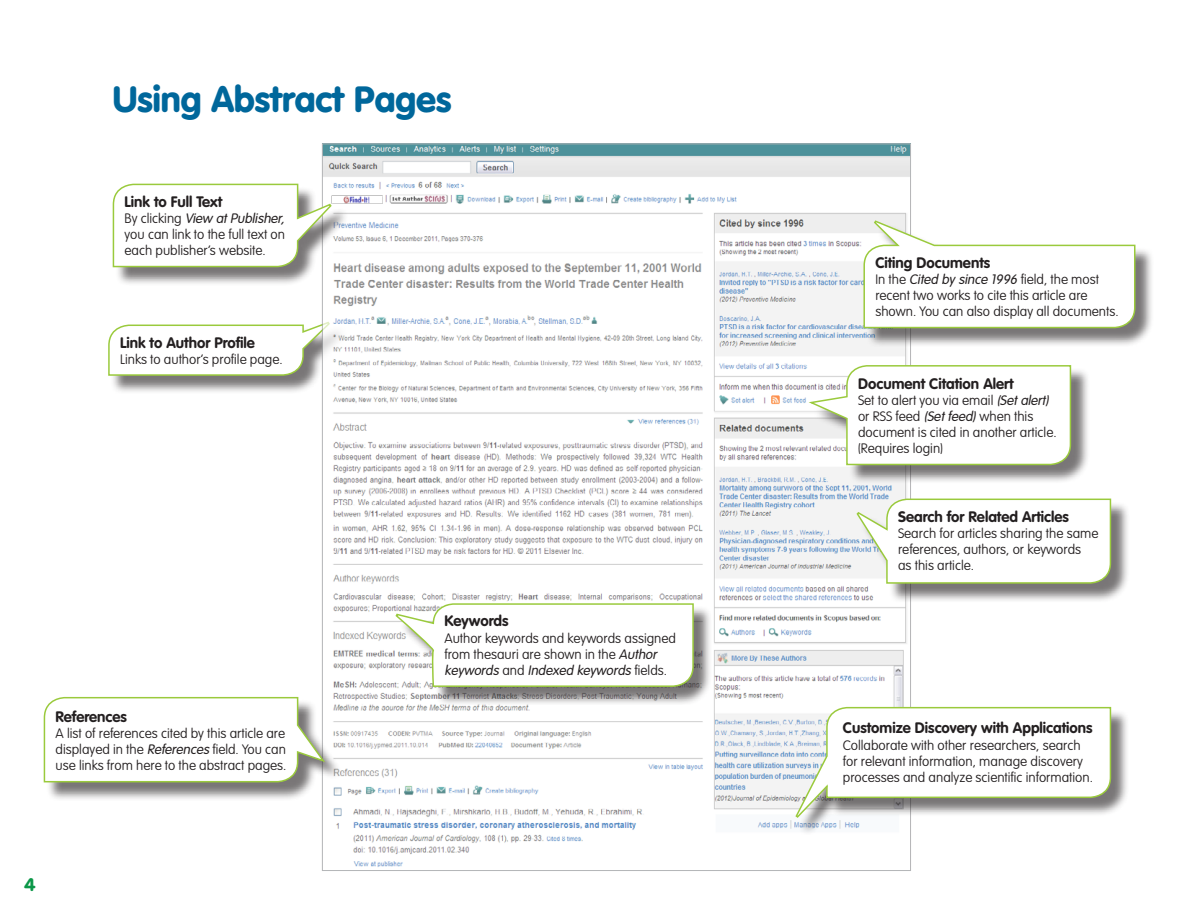
<style>
.page{position:relative;width:1188px;height:918px;background:#fff}
.page>*{position:absolute;margin:0;border:0;box-sizing:border-box;transform-origin:0 0}
.t1{font:900 36px "VAG Rounded";color:#00679b}
.t2{font:900 18px "VAG Rounded";color:#0b9748}
.t3{font:700 15px "VAG Rounded";color:#231f20}
.t4{font:100 13.5px/16.2px "VAG Rounded";color:#231f20}
.s1{font-weight:300;font-style:italic}
</style>
<div class="page">
<div style="left:110px;top:325px;width:237px;height:70px;background:#231f20;opacity:.61"></div>
<svg style="left:108px;top:324px;width:214px;height:53px"></svg>
<img style="left:324px;top:145px;width:585px;height:722px">
<img style="left:349px;top:196px;width:34px;height:7px">
<div style="left:866px;top:224px;width:288px;height:123px;background:#231f20;opacity:.61"></div>
<svg style="left:863px;top:219px;width:273px;height:110px"></svg>
<div style="left:399px;top:606px;width:313px;height:99px;background:#231f20;opacity:.61"></div>
<svg style="left:395px;top:603px;width:300px;height:85px"></svg>
<div style="left:46px;top:699px;width:296px;height:102px;background:#231f20;opacity:.61"></div>
<svg style="left:43px;top:696px;width:284px;height:87px"></svg>
<div style="left:813px;top:367px;width:277px;height:117px;background:#231f20;opacity:.61"></div>
<svg style="left:806px;top:364px;width:266px;height:102px"></svg>
<div style="left:799px;top:709px;width:331px;height:127px;background:#231f20;opacity:.61"></div>
<svg style="left:794px;top:706px;width:318px;height:113px"></svg>
<div style="left:860px;top:501px;width:270px;height:101px;background:#231f20;opacity:.61"></div>
<svg style="left:856px;top:498px;width:256px;height:86px"></svg>
<div style="left:115px;top:186px;width:234px;height:100px;background:#231f20;opacity:.61"></div>
<svg style="left:112px;top:183px;width:221px;height:85px"></svg>
<h1 class="t1" style="left:113px;top:78px;width:340px">Using Abstract Pages</h1>
<p class="t3" style="left:125px;top:193px;width:99px">Link to Full Text</p>
<p class="t4" style="left:125px;top:211px;width:164px">B y c l i c k i n g <span class="s1">View atPublisher, </span>you can link to the full text on each publisher’s website.</p>
<p class="t3" style="left:120px;top:334px;width:136px">Link to Author Profile</p>
<p class="t4" style="left:120px;top:352px;width:164px">Links to author’s profile page.</p>
<p class="t3" style="left:56px;top:708px;width:73px">References</p>
<p class="t4" style="left:56px;top:725px;width:232px;text-align:justify">A list of references cited by this article are displayed in the <span class="s1">References</span> field. You can use links from here to the abstract pages.</p>
<h2 class="t2" style="left:25px;top:874px;width:12px">4</h2>
<p class="t3" style="left:444px;top:612px;width:66px">Keywords</p>
<p class="t4" style="left:444px;top:630px;width:233px">Author keywords and keywords assigned from thesauri are shown in the <span class="s1">Author keywords</span> a n d <span class="s1">Indexed keywords</span> fi e l d s .</p>
<p class="t3" style="left:875px;top:254px;width:116px">Citing Documents</p>
<p class="t4" style="left:875px;top:272px;width:245px">In the <span class="s1">Cited by since 1996</span>field, the most recent two works to cite this article are shown. You can also display all documents.</p>
<p class="t3" style="left:858px;top:374px;width:157px">Document Citation Alert</p>
<p class="t4" style="left:858px;top:392px;width:200px">Set to alert you via email <span class="s1">(Setalert) </span>or RSS feed <span class="s1">(Setfeed)</span>when this document is cited in another article. (Requires login)</p>
<p class="t3" style="left:898px;top:508px;width:172px">Search for Related Articles</p>
<p class="t4" style="left:898px;top:526px;width:202px">Search for articles sharing the same references, authors, or keywords<br>as this article.</p>
<p class="t3" style="left:843px;top:719px;width:251px">Customize Discovery with Applications</p>
<p class="t4" style="left:843px;top:737px;width:252px">Collaborate with other researchers, search for relevant information, manage discovery processes and analyze scientific information.</p>
</div>
